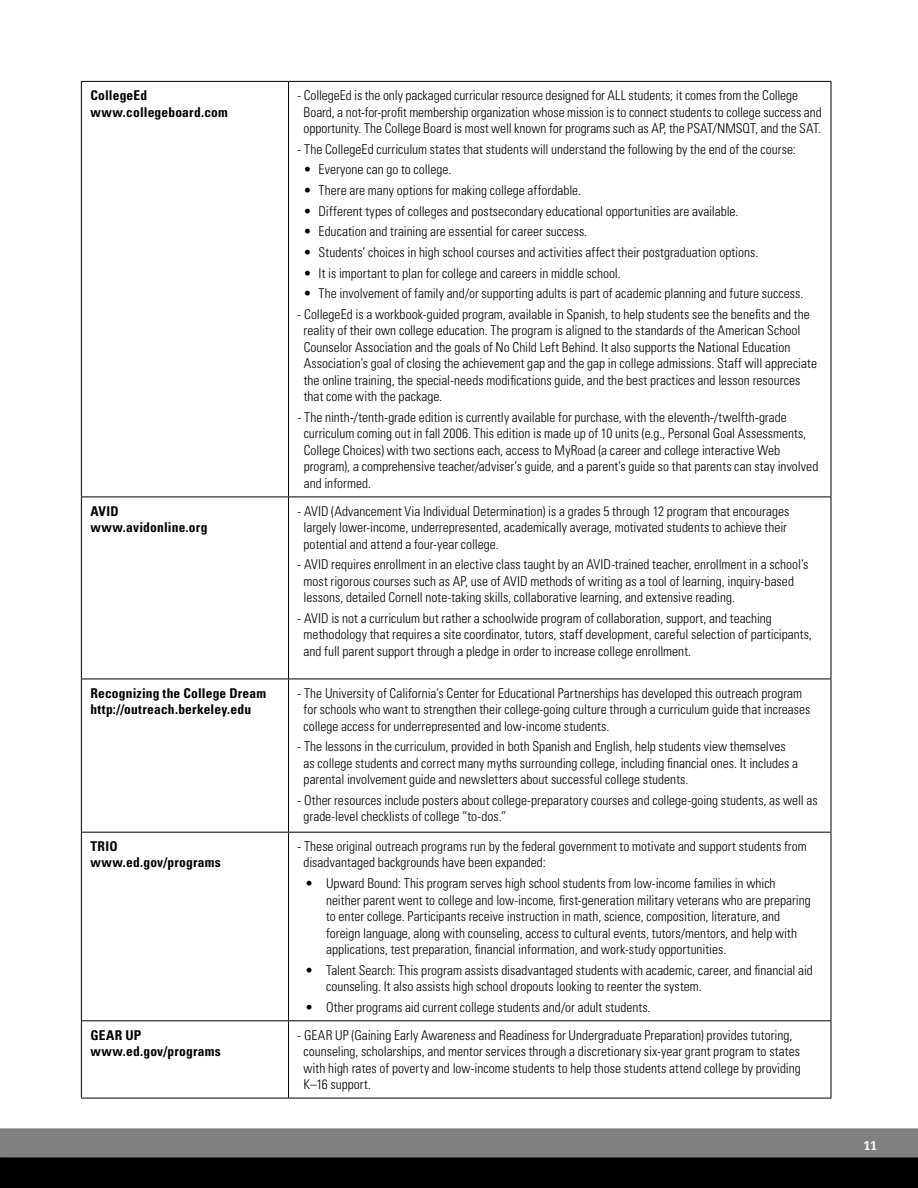
<style>
.page{position:relative;width:918px;height:1188px;background:#fff}
.page>*{position:absolute;margin:0;border:0;box-sizing:border-box;transform-origin:0 0}
.t1{font:300 condensed 13.5px/16.5px "Univers LT Std";color:#000}
.t2{font:700 condensed 13.5px/16.5px "Univers LT Std";letter-spacing:.015em;color:#000}
.t3{font:700 13.5px "Serifa Std";color:#fff}
</style>
<div class="page">
<svg style="left:0;top:1128px;width:918px;height:60px;background:#3f3f3f"></svg>
<hr style="left:81px;top:81px;width:208px;height:1px;background:#000">
<hr style="left:81px;top:82px;width:1px;height:415px;background:#000">
<hr style="left:289px;top:81px;width:542px;height:1px;background:#000">
<hr style="left:288px;top:82px;width:1px;height:415px;background:#000">
<hr style="left:831px;top:82px;width:1px;height:415px;background:#000">
<hr style="left:81px;top:497px;width:208px;height:1px;background:#000">
<hr style="left:81px;top:497px;width:1px;height:182px;background:#000">
<hr style="left:289px;top:497px;width:542px;height:1px;background:#000">
<hr style="left:288px;top:497px;width:1px;height:182px;background:#000">
<hr style="left:831px;top:497px;width:1px;height:182px;background:#000">
<hr style="left:81px;top:679px;width:208px;height:1px;background:#000">
<hr style="left:81px;top:679px;width:1px;height:153px;background:#000">
<hr style="left:289px;top:679px;width:542px;height:1px;background:#000">
<hr style="left:288px;top:679px;width:1px;height:153px;background:#000">
<hr style="left:831px;top:679px;width:1px;height:153px;background:#000">
<hr style="left:81px;top:832px;width:208px;height:1px;background:#000">
<hr style="left:81px;top:833px;width:1px;height:187px;background:#000">
<hr style="left:289px;top:832px;width:542px;height:1px;background:#000">
<hr style="left:288px;top:833px;width:1px;height:187px;background:#000">
<hr style="left:831px;top:833px;width:1px;height:187px;background:#000">
<hr style="left:81px;top:1020px;width:208px;height:1px;background:#000">
<hr style="left:81px;top:1021px;width:1px;height:77px;background:#000">
<hr style="left:289px;top:1020px;width:542px;height:1px;background:#000">
<hr style="left:288px;top:1021px;width:1px;height:77px;background:#000">
<hr style="left:831px;top:1021px;width:1px;height:77px;background:#000">
<hr style="left:81px;top:1098px;width:208px;height:1px;background:#000">
<hr style="left:289px;top:1098px;width:542px;height:1px;background:#000">
<p class="t2" style="left:90px;top:87px;width:139px">CollegeEd www.collegeboard.com</p>
<p class="t1" style="left:304px;top:87px;width:520px;text-indent:-6px">- CollegeEd is the only packaged curricular resource designed for ALL students; it comes from the College<br>Board, a not-for-profit membership organization whose mission is to connect students to college success and opportunity. The College Board is most well known for programs such as AP, the PSAT/NMSQT, and the SAT.</p>
<p class="t1" style="left:298px;top:141px;width:500px">- The CollegeEd curriculum states that students will understand the following by the end of the course:</p>
<p class="t1" style="left:304px;top:161px;width:147px">• Everyone can go to college.</p>
<p class="t1" style="left:304px;top:182px;width:277px">• There are many options for making college affordable.</p>
<p class="t1" style="left:304px;top:203px;width:434px">• Different types of colleges and postsecondary educational opportunities are available.</p>
<p class="t1" style="left:304px;top:223px;width:283px">• Education and training are essential for career success.</p>
<p class="t1" style="left:304px;top:244px;width:454px">• Students’ choices in high school courses and activities affect their postgraduation options.</p>
<p class="t1" style="left:304px;top:265px;width:317px">• It is important to plan for college and careers in middle school.</p>
<p class="t1" style="left:304px;top:285px;width:499px">• The involvement of family and/or supporting adults is part of academic planning and future success.</p>
<p class="t1" style="left:304px;top:306px;width:515px;text-indent:-6px">- CollegeEd is a workbook-guided program, available in Spanish, to help students see the benefits and the reality of their own college education. The program is aligned to the standards of the American School Counselor Association and the goals of No Child Left Behind. It also supports the National Education Association’s goal of closing the achievement gap and the gap in college admissions. Staff will appreciate the online training, the special-needs modifications guide, and the best practices and lesson resources that come with the package.</p>
<p class="t1" style="left:304px;top:409px;width:516px;text-indent:-6px">- The ninth-/tenth-grade edition is currently available for purchase, with the eleventh-/twelfth-grade curriculum coming out in fall 2006. This edition is made up of 10 units (e.g., Personal Goal Assessments, College Choices) with two sections each, access to MyRoad (a career and college interactive Web program), a comprehensive teacher/adviser’s guide, and a parent’s guide so that parents can stay involved and informed.</p>
<p class="t2" style="left:90px;top:503px;width:119px">AVID www.avidonline.org</p>
<p class="t1" style="left:304px;top:503px;width:487px;text-indent:-6px">- AVID (Advancement Via Individual Determination) is a grades 5 through 12 program that encourages largely lower-income, underrepresented, academically average, motivated students to achieve their potential and attend a four-year college.</p>
<p class="t1" style="left:304px;top:556px;width:506px;text-indent:-6px">- AVID requires enrollment in an elective class taught by an AVID-trained teacher, enrollment in a school’s most rigorous courses such as AP, use of AVID methods of writing as a tool of learning, inquiry-based lessons, detailed Cornell note-taking skills, collaborative learning, and extensive reading.</p>
<p class="t1" style="left:304px;top:610px;width:510px;text-indent:-6px">- AVID is not a curriculum but rather a schoolwide program of collaboration, support, and teaching methodology that requires a site coordinator, tutors, staff development, careful selection of participants, and full parent support through a pledge in order to increase college enrollment.</p>
<p class="t2" style="left:90px;top:685px;width:177px">Recognizing the College Dream http://outreach.berkeley.edu</p>
<p class="t1" style="left:304px;top:685px;width:509px;text-indent:-6px">- The University of California’s Center for Educational Partnerships has developed this outreach program for schools who want to strengthen their college-going culture through a curriculum guide that increases college access for underrepresented and low-income students.</p>
<p class="t1" style="left:304px;top:738px;width:496px;text-indent:-6px">- The lessons in the curriculum, provided in both Spanish and English, help students view themselves as college students and correct many myths surrounding college, including financial ones. It includes a parental involvement guide and newsletters about successful college students.</p>
<p class="t1" style="left:304px;top:792px;width:516px;text-indent:-6px">- Other resources include posters about college-preparatory courses and college-going students, as well as grade-level checklists of college “to-dos.”</p>
<p class="t2" style="left:90px;top:838px;width:132px">TRIO www.ed.gov/programs</p>
<p class="t1" style="left:304px;top:838px;width:505px;text-indent:-6px">- These original outreach programs run by the federal government to motivate and support students from disadvantaged backgrounds have been expanded:</p>
<p class="t1" style="left:326px;top:875px;width:486px;text-indent:-21px">• Upward Bound: This program serves high school students from low-income families in which neither parent went to college and low-income, first-generation military veterans who are preparing to enter college. Participants receive instruction in math, science, composition, literature, and foreign language, along with counseling, access to cultural events, tutors/mentors, and help with applications, test preparation, financial information, and work-study opportunities.</p>
<p class="t1" style="left:326px;top:962px;width:488px;text-indent:-21px">• Talent Search: This program assists disadvantaged students with academic, career, and financial aid counseling. It also assists high school dropouts looking to reenter the system.</p>
<p class="t1" style="left:305px;top:999px;width:345px">• Other programs aid current college students and/or adult students.</p>
<p class="t2" style="left:90px;top:1026px;width:132px">GEAR UP www.ed.gov/programs</p>
<p class="t1" style="left:304px;top:1027px;width:499px;text-indent:-6px">- GEAR UP (Gaining Early Awareness and Readiness for Undergraduate Preparation) provides tutoring, counseling, scholarships, and mentor services through a discretionary six-year grant program to states with high rates of poverty and low-income students to help those students attend college by providing K–16 support.</p>
<p class="t3" style="left:863px;top:1138px;width:7px">11</p>
</div>
